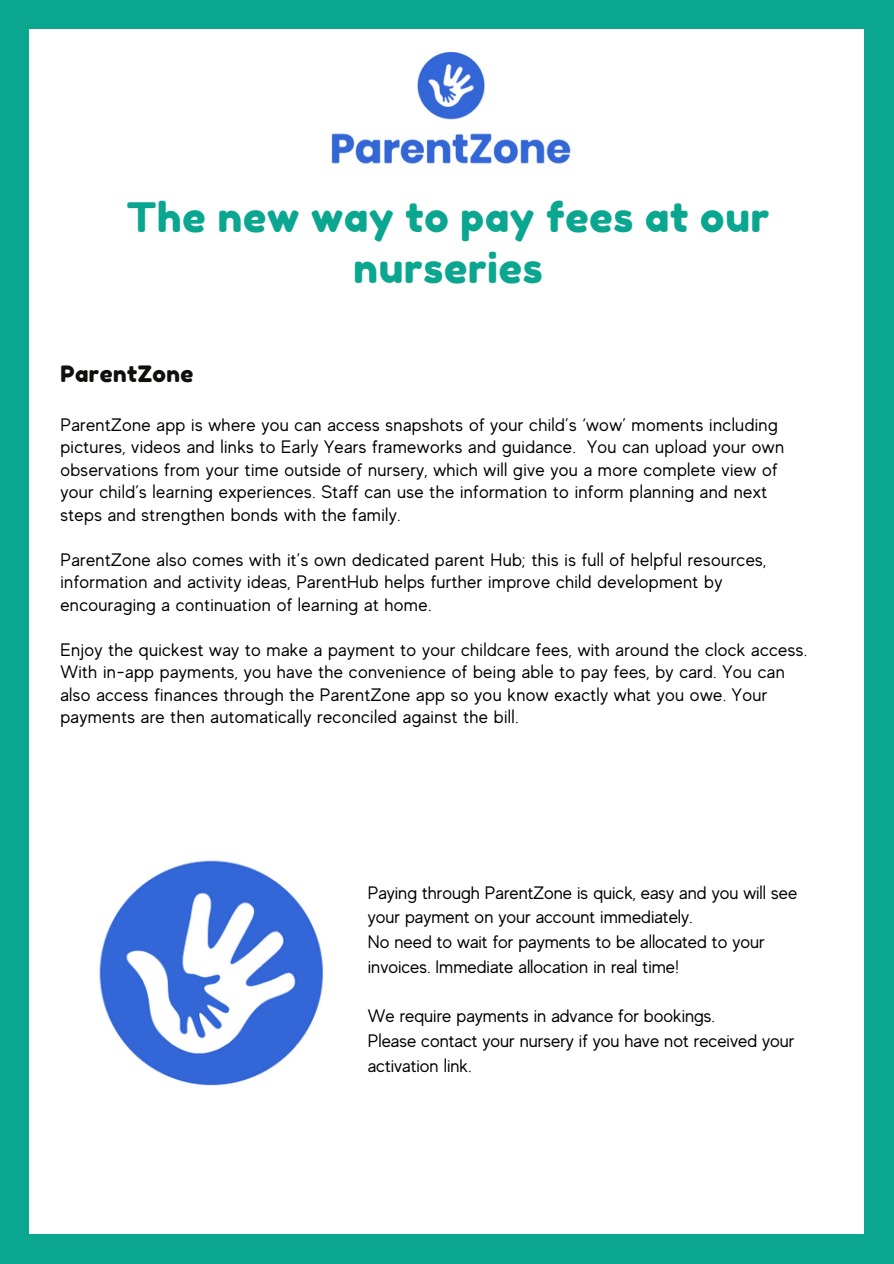
<style>
.page{position:relative;width:894px;height:1264px;background:#fff}
.page>*{position:absolute;margin:0;border:0;box-sizing:border-box;transform-origin:0 0}
.t1{font:40.5px/50.7px "Fredoka One";letter-spacing:.02em;color:#0aa68f;text-align:center}
.t2{font:22.5px "Fredoka One";letter-spacing:.02em;color:#100f0d}
.t3{font:18px/22.5px "MADE Evolve Sans";letter-spacing:.02em;color:#000}
.t4{font:18px/24.8px "MADE Evolve Sans";color:#000}
</style>
<div class="page">
<div style="left:0;top:0;width:893px;height:1263px;background:#0aa68f"></div>
<div style="left:30px;top:30px;width:833px;height:1203px;background:#fff"></div>
<img style="left:331px;top:51px;width:240px;height:113px">
<img style="left:99px;top:860px;width:225px;height:226px">
<p class="t1" style="left:127px;top:192px;width:643px">The new way to pay fees at our nurseries</p>
<p class="t2" style="left:60px;top:360px;width:134px">ParentZone</p>
<p class="t3" style="left:60px;top:413px;width:725px">ParentZone app is where you can access snapshots of your child’s ‘wow’ moments including pictures, videos and links to Early Years frameworks and guidance. You can upload your own observations from your time outside of nursery, which will give you a more complete view of your child’s learning experiences. Staff can use the information to inform planning and next steps and strengthen bonds with the family.</p>
<p class="t3" style="left:60px;top:548px;width:707px">ParentZone also comes with it’s own dedicated parent Hub; this is full of helpful resources, information and activity ideas, ParentHub helps further improve child development by encouraging a continuation of learning at home.</p>
<p class="t3" style="left:60px;top:638px;width:748px">Enjoy the quickest way to make a payment to your childcare fees, with around the clock access.<br>With in-app payments, you have the convenience of being able to pay fees, by card. You can also access finances through the ParentZone app so you know exactly what you owe. Your payments are then automatically reconciled against the bill.</p>
<p class="t4" style="left:368px;top:880px;width:431px">Paying through ParentZone is quick, easy and you will see your payment on your account immediately.</p>
<p class="t4" style="left:368px;top:929px;width:398px">No need to wait for payments to be allocated to your invoices. Immediate allocation in real time!</p>
<p class="t4" style="left:368px;top:1003px;width:348px">We require payments in advance for bookings.</p>
<h1 class="t4" style="left:368px;top:1028px;width:428px">Please contact your nursery if you have not received your activation link.</h1>
</div>
